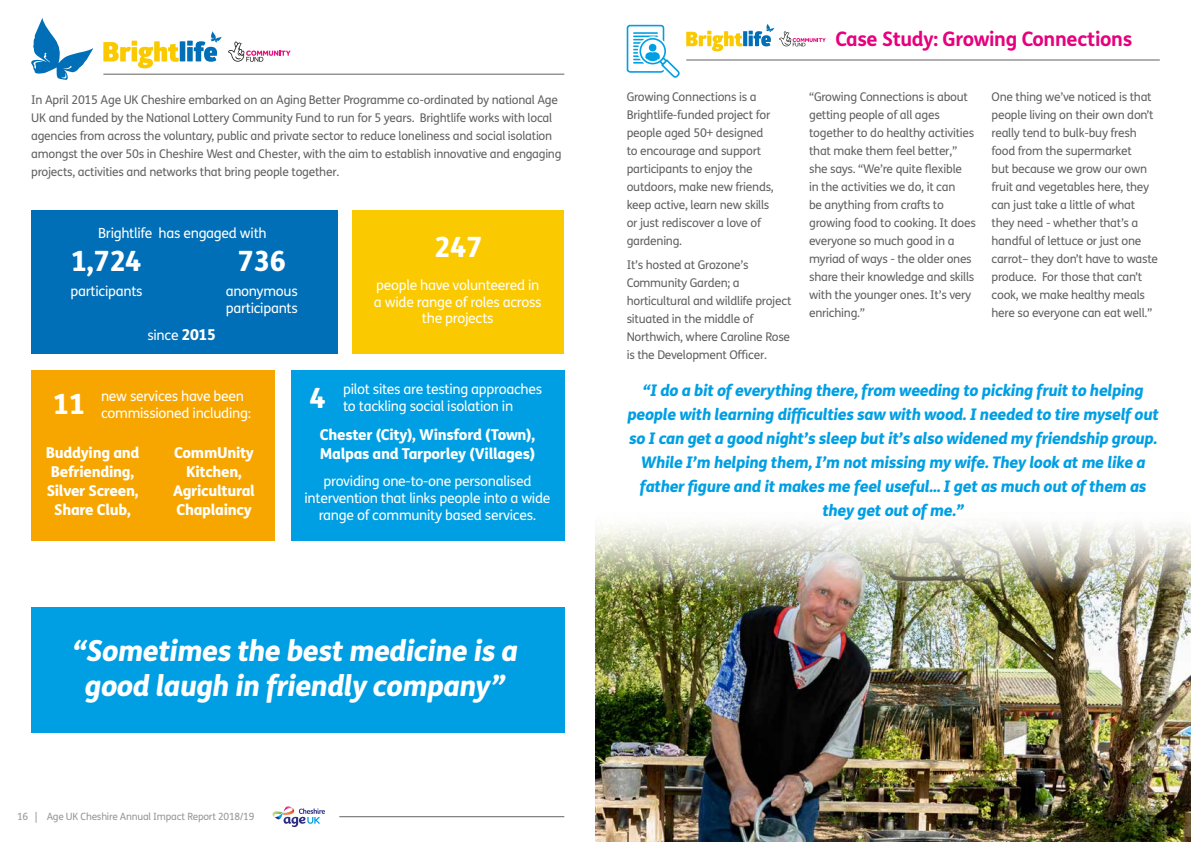
<style>
.page{position:relative;width:1191px;height:842px;background:#fff}
.page>*{position:absolute;margin:0;border:0;box-sizing:border-box;transform-origin:0 0}
.t1{font:italic 800 29px/34.8px "FS Me Pro";letter-spacing:-.02em;color:#fff;text-align:center}
.t2{font:800 28px "FS Me Pro";letter-spacing:-.02em;color:#fff}
.t3{font:700 20px "FS Me Pro";letter-spacing:-.02em;color:#e6007d}
.t4{font:italic 800 16px/24px "FS Me Pro";letter-spacing:-.02em;color:#009fe3;text-align:center}
.t5{font:800 15px/19px "FS Me Pro";letter-spacing:-.02em;color:#fff;text-align:center}
.t6{font:14px/16.8px "FS Me Pro";letter-spacing:-.02em;color:#fff}
.t7{font:12px/18px "FS Me Pro";letter-spacing:-.02em;color:#616160}
.t8{font:10px "FS Me Pro";letter-spacing:-.02em;color:#969695}
.s1{font-weight:800;font-size:15px}
</style>
<div class="page">
<img style="left:595px;top:525px;width:596px;height:317px">
<svg style="left:272px;top:806px;width:53px;height:21px"></svg>
<hr style="left:339px;top:816px;width:225px;height:1px;background:#616160">
<div style="left:31px;top:211px;width:306px;height:143px;background:#006fb7"></div>
<div style="left:31px;top:370px;width:244px;height:170px;background:#f7a600"></div>
<div style="left:291px;top:370px;width:273px;height:170px;background:#009fe3"></div>
<div style="left:352px;top:211px;width:212px;height:143px;background:#fbc900"></div>
<div style="left:31px;top:607px;width:533px;height:126px;background:#009fe3"></div>
<hr style="left:103px;top:74px;width:461px;height:1px;background:#616160">
<svg style="left:103px;top:31px;width:119px;height:37px"></svg>
<svg style="left:228px;top:42px;width:63px;height:20px"></svg>
<svg style="left:686px;top:24px;width:139px;height:27px"></svg>
<svg style="left:31px;top:18px;width:62px;height:62px"></svg>
<hr style="left:686px;top:60px;width:473px;height:1px;background:#616160">
<svg style="left:626px;top:25px;width:53px;height:53px"></svg>
<div style="left:649px;top:44px;width:7px;height:7px;background:#009fe3;border-radius:50%"></div>
<p class="t7" style="left:31px;top:91px;width:532px">In April 2015 Age UK Cheshire embarked on an Aging Better Programme co-ordinated by national Age UK and funded by the National Lottery Community Fund to run for 5 years. Brightlife works with local agencies from across the voluntary, public and private sector to reduce loneliness and social isolation amongst the over 50s in Cheshire West and Chester, with the aim to establish innovative and engaging projects, activities and networks that bring people together.</p>
<p class="t6" style="left:98px;top:224px;width:170px">Brightlife has engaged with</p>
<h2 class="t2" style="left:71px;top:239px;width:72px">1,724</h2>
<h2 class="t2" style="left:238px;top:239px;width:50px">736</h2>
<h2 class="t2" style="left:434px;top:225px;width:50px">247</h2>
<p class="t6" style="left:71px;top:283px;width:74px">participants</p>
<p class="t6" style="left:147px;top:327px;width:70px">since <span class="s1">2015</span></p>
<p class="t6" style="left:226px;top:283px;width:74px">anonymous participants</p>
<p class="t6" style="left:374px;top:276px;width:169px;text-align:center">people have volunteered in a wide range of roles across the projects</p>
<p class="t6" style="left:101px;top:387px;width:152px">new services have been commissioned including:</p>
<p class="t6" style="left:343px;top:381px;width:201px">pilot sites are testing approaches to tackling social isolation in</p>
<h2 class="t2" style="left:53px;top:382px;width:34px">11</h2>
<h2 class="t2" style="left:309px;top:375px;width:18px">4</h2>
<p class="t5" style="left:46px;top:442px;width:95px">Buddying and<br>Befriending,<br>Silver Screen,<br>Share Club,</p>
<p class="t5" style="left:173px;top:442px;width:83px">CommUnity<br>Kitchen,<br>Agricultural<br>Chaplaincy</p>
<p class="t5" style="left:320px;top:425px;width:217px;text-align:left">Chester (City), Winsford (Town),<br>Malpas and Tarporley (Villages)</p>
<p class="t6" style="left:304px;top:473px;width:247px;text-align:center">providing one-to-one personalised intervention that links people into a wide range of community based services.</p>
<h1 class="t1" style="left:73px;top:632px;width:447px">“Sometimes the best medicine is a good laugh in friendly company”</h1>
<p class="t8" style="left:17px;top:810px;width:239px">16 | Age UK Cheshire Annual Impact Report 2018/19</p>
<p class="t7" style="left:626px;top:88px;width:149px">Growing Connections is a<br>Brightlife-funded project for people aged 50+ designed to encourage and support participants to enjoy the outdoors, make new friends, keep active, learn new skills or just rediscover a love of gardening.</p>
<p class="t7" style="left:626px;top:255px;width:166px">It’s hosted at Grozone’s<br>Community Garden; a horticultural and wildlife project situated in the middle of<br>Northwich, where Caroline Rose is the Development Officer.</p>
<h3 class="t3" style="left:835px;top:24px;width:298px">Case Study: Growing Connections</h3>
<p class="t7" style="left:809px;top:88px;width:168px">“Growing Connections is about getting people of all ages together to do healthy activities that make them feel better,” she says. “We’re quite flexible<br>in the activities we do, it can<br>be anything from crafts to growing food to cooking. It does everyone so much good in a myriad of ways - the older ones share their knowledge and skills with the younger ones. It’s very enriching.”</p>
<p class="t7" style="left:991px;top:88px;width:168px">One thing we’ve noticed is that people living on their own don’t really tend to bulk-buy fresh food from the supermarket<br>but because we grow our own fruit and vegetables here, they can just take a little of what they need - whether that’s a handful of lettuce or just one carrot– they don’t have to waste produce. For those that can’t cook, we make healthy meals here so everyone can eat well.”</p>
<p class="t4" style="left:627px;top:377px;width:533px">“I do a bit of everything there, from weeding to picking fruit to helping people with learning difficulties saw with wood. I needed to tire myself out so I can get a good night’s sleep but it’s also widened my friendship group.<br>While I’m helping them, I’m not missing my wife. They look at me like a father figure and it makes me feel useful… I get as much out of them as they get out of me.”</p>
</div>
